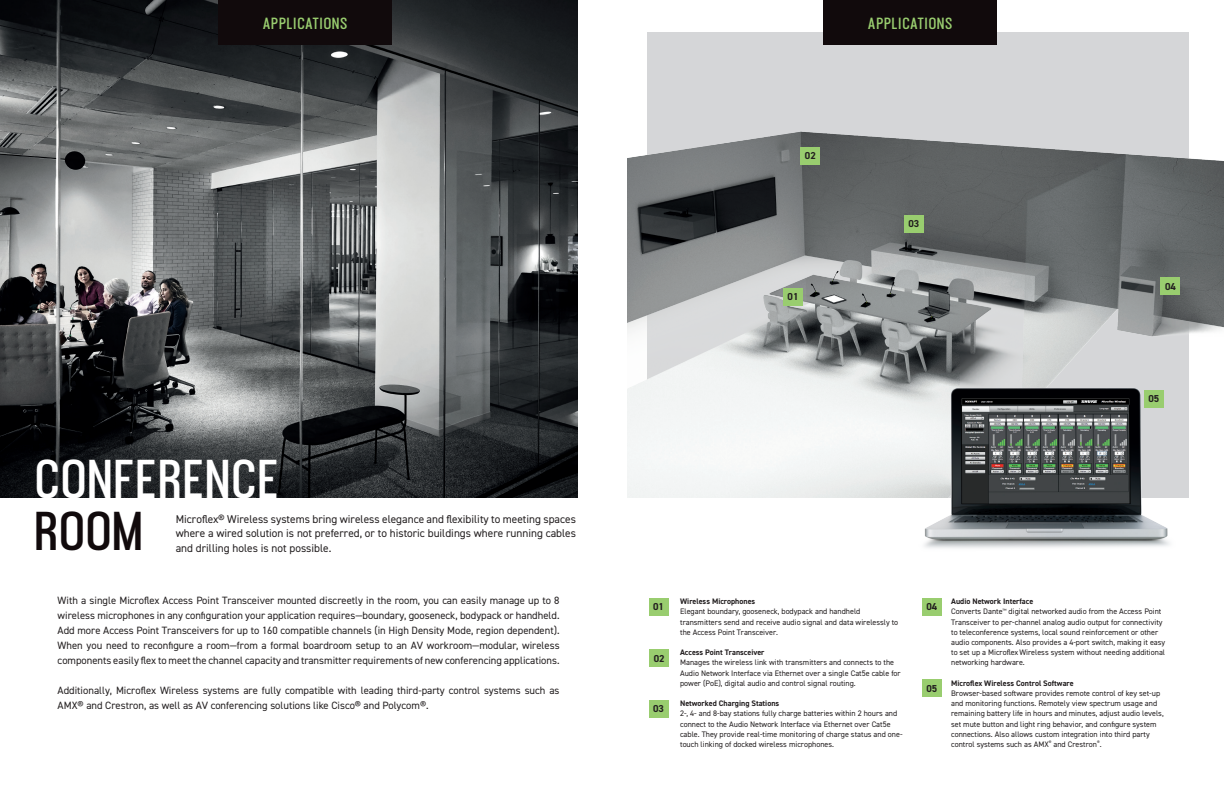
<style>
.page{position:relative;width:1224px;height:792px;background:#fff}
.page>*{position:absolute;margin:0;border:0;box-sizing:border-box;transform-origin:0 0}
.t1{font:700 48.2px "Ostrich Proper";letter-spacing:-.015em;color:#fff}
.t2{font:700 48.2px "Ostrich Proper";color:#110a0c}
.t3{font:700 14.3px "Ostrich Proper";letter-spacing:.005em;color:#99cd6f}
.t4{font:11.3px/14.4px "DIN2014";color:#231f20;text-align:justify}
.t5{font:10.6px/15.1px "DIN2014";color:#231f20;text-align:justify}
.t6{font:700 10.1px "DIN2014";color:#231f20}
.t7{font:8px/10.2px "DIN2014";color:#231f20}
.t8{font:700 8px "DIN2014";color:#231f20}
.s1{font-weight:700}
</style>
<div class="page">
<div style="left:647px;top:32px;width:542px;height:465px;background:#d5d6d8"></div>
<img style="left:627px;top:131px;width:597px;height:366px">
<img style="left:0;top:0;width:577px;height:498px">
<img style="left:870px;top:335px;width:352px;height:213px">
<div style="left:218px;top:0;width:174px;height:44px;background:#110a0c"></div>
<div style="left:823px;top:0;width:174px;height:44px;background:#110a0c"></div>
<div style="left:649px;top:598px;width:19px;height:18px;background:#99cd6f"></div>
<div style="left:649px;top:649px;width:20px;height:18px;background:#99cd6f"></div>
<div style="left:649px;top:700px;width:19px;height:18px;background:#99cd6f"></div>
<div style="left:801px;top:147px;width:19px;height:17px;background:#99cd6f"></div>
<div style="left:783px;top:288px;width:20px;height:18px;background:#99cd6f"></div>
<div style="left:904px;top:215px;width:20px;height:18px;background:#99cd6f"></div>
<div style="left:922px;top:598px;width:20px;height:18px;background:#99cd6f"></div>
<div style="left:922px;top:679px;width:20px;height:18px;background:#99cd6f"></div>
<div style="left:1161px;top:277px;width:19px;height:18px;background:#99cd6f"></div>
<div style="left:1144px;top:390px;width:20px;height:18px;background:#99cd6f"></div>
<h2 class="t3" style="left:263px;top:14px;width:86px">APPLICATIONS</h2>
<h2 class="t3" style="left:868px;top:14px;width:86px">APPLICATIONS</h2>
<h1 class="t1" style="left:35px;top:449px;width:248px">CONFERENCE</h1>
<h1 class="t2" style="left:35px;top:501px;width:111px">ROOM</h1>
<h3 class="t4" style="left:176px;top:512px;width:402px">Microflex® Wireless systems bring wireless elegance and flexibility to meeting spaces where a wired solution is not preferred, or to historic buildings where running cables and drilling holes is not possible.</h3>
<p class="t5" style="left:58px;top:592px;width:503px">With a single Microflex Access Point Transceiver mounted discreetly in the room, you can easily manage up to 8 wireless microphones in any configuration your application requires—boundary, gooseneck, bodypack or handheld.<br>Add more Access Point Transceivers for up to 160 compatible channels (in High Density Mode, region dependent).<br>When you need to reconfigure a room—from a formal boardroom setup to an AV workroom—modular, wireless components easily flex to meet the channel capacity and transmitter requirements of new conferencing applications.</p>
<h3 class="t5" style="left:58px;top:683px;width:503px">Additionally, Microflex Wireless systems are fully compatible with leading third-party control systems such as<br>AMX® and Crestron, as well as AV conferencing solutions like Cisco® and Polycom®.</h3>
<p class="t6" style="left:805px;top:149px;width:12px">02</p>
<p class="t6" style="left:788px;top:290px;width:12px">01</p>
<p class="t6" style="left:909px;top:217px;width:12px">03</p>
<p class="t6" style="left:1165px;top:280px;width:12px">04</p>
<p class="t6" style="left:1148px;top:392px;width:12px">05</p>
<p class="t6" style="left:653px;top:600px;width:12px">01</p>
<p class="t6" style="left:654px;top:651px;width:12px">02</p>
<p class="t6" style="left:653px;top:702px;width:12px">03</p>
<p class="t8" style="left:680px;top:596px;width:77px">Wireless Microphones</p>
<p class="t7" style="left:680px;top:606px;width:220px">Elegant boundary, gooseneck, bodypack and handheld transmitters send and receive audio signal and data wirelessly to the Access Point Transceiver.</p>
<p class="t8" style="left:680px;top:647px;width:86px">Access Point Transceiver</p>
<p class="t7" style="left:680px;top:657px;width:222px">Manages the wireless link with transmitters and connects to the<br>Audio Network Interface via Ethernet over a single Cat5e cable for power (PoE), digital audio and control signal routing.</p>
<p class="t8" style="left:680px;top:698px;width:101px">Networked Charging Stations</p>
<p class="t7" style="left:680px;top:708px;width:224px">2-, 4- and 8-bay stations fully charge batteries within 2 hours and connect to the Audio Network Interface via Ethernet over Cat5e cable. They provide real-time monitoring of charge status and one&shy;touch linking of docked wireless microphones.</p>
<p class="t6" style="left:926px;top:600px;width:12px">04</p>
<p class="t6" style="left:926px;top:681px;width:12px">05</p>
<p class="t7" style="left:951px;top:596px;width:216px"><span class="s1">Audio Network Interface<br></span>Converts Dante<sup>™</sup> digital networked audio from the Access Point Transceiver to per-channel analog audio output for connectivity to teleconference systems, local sound reinforcement or other audio components. Also provides a 4-port switch, making it easy to set up a Microflex Wireless system without needing additional networking hardware.</p>
<p class="t8" style="left:951px;top:678px;width:124px">Microflex Wireless Control Software</p>
<p class="t7" style="left:951px;top:688px;width:214px">Browser-based software provides remote control of key set-up and monitoring functions. Remotely view spectrum usage and remaining battery life in hours and minutes, adjust audio levels, set mute button and light ring behavior, and configure system connections. Also allows custom integration into third party control systems such as AMX<sup>®</sup> and Crestron<sup>®</sup>.</p>
</div>
